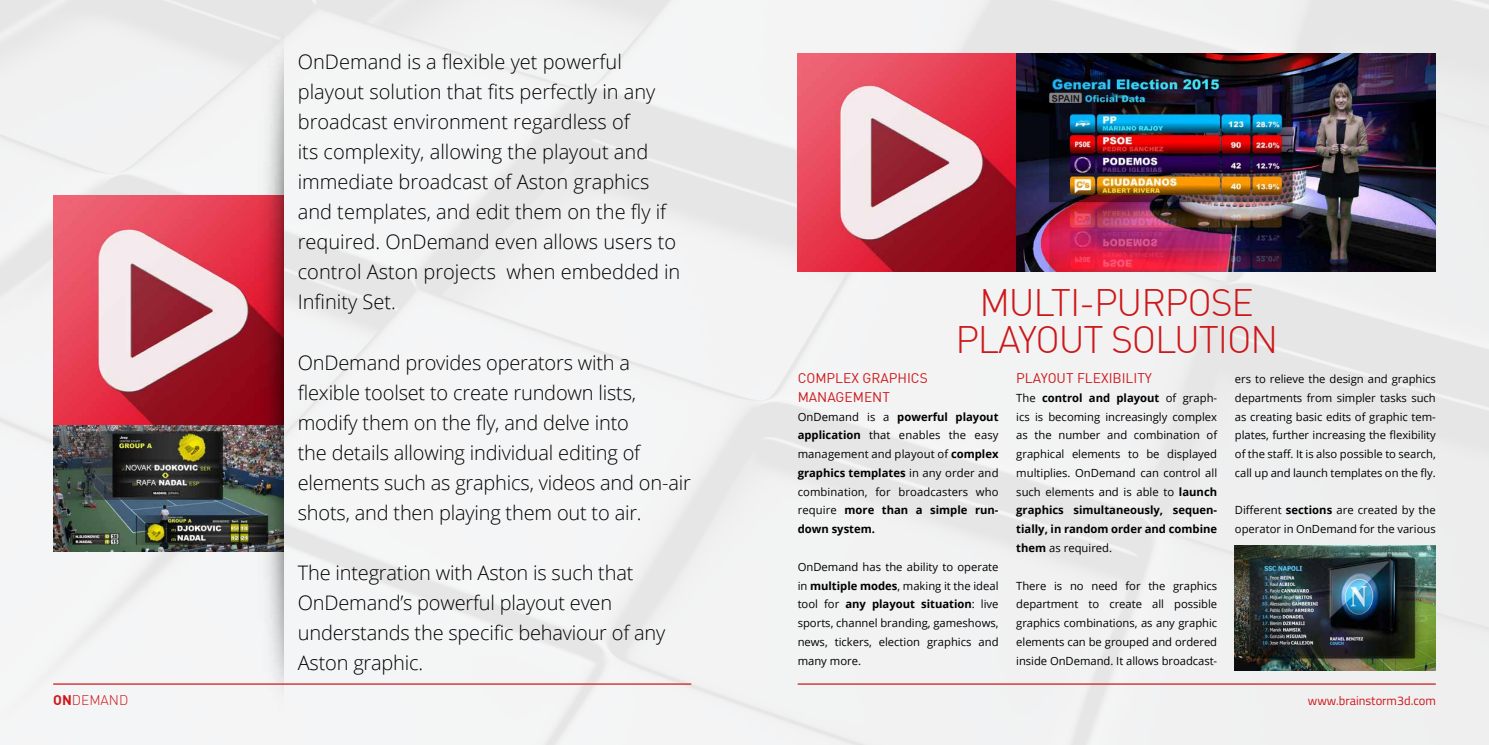
<style>
.page{position:relative;width:1489px;height:745px;background:#fff}
.page>*{position:absolute;margin:0;border:0;box-sizing:border-box;transform-origin:0 0}
.t1{font:300 37.5px/37.5px "DIN";letter-spacing:-.03em;color:#cd171a;text-align:center}
.t2{font:300 20px/30px "Open Sans";letter-spacing:-.01em;color:#000}
.t3{font:13.75px/18.8px "DIN";color:#cd171a}
.t4{font:300 13.75px "DIN";color:#cd171a}
.t5{font:12.5px "Titillium Web";color:#cd171a}
.t6{font:11.25px/18.8px "Open Sans";color:#000;text-align:justify}
.s1{font-weight:700}
</style>
<div class="page">
<img style="left:0;top:0;width:1488px;height:744px">
<img style="left:53px;top:195px;width:201px;height:356px">
<img style="left:254px;top:18px;width:29px;height:708px">
<img style="left:797px;top:53px;width:638px;height:219px">
<img style="left:1234px;top:545px;width:201px;height:124px">
<hr style="left:53px;top:683px;width:638px;height:1px;background:#cd171a">
<hr style="left:797px;top:683px;width:638px;height:1px;background:#cd171a">
<p class="t2" style="left:298px;top:46px;width:384px">OnDemand is a flexible yet powerful playout solution that fits perfectly in any broadcast environment regardless of<br>its complexity, allowing the playout and immediate broadcast of Aston graphics and templates, and edit them on the fly if required. OnDemand even allows users to control Aston projects when embedded in Infinity Set.</p>
<p class="t2" style="left:298px;top:346px;width:394px">OnDemand provides operators with a flexible toolset to create rundown lists, modify them on the fly, and delve into<br>the details allowing individual editing of elements such as graphics, videos and on-air shots, and then playing them out to air.</p>
<h2 class="t2" style="left:298px;top:556px;width:369px">The integration with Aston is such that<br>OnDemand’s powerful playout even understands the specific behaviour of any<br>Aston graphic.</h2>
<h1 class="t1" style="left:955px;top:283px;width:324px">MULTI-PURPOSE<br>PLAYOUT SOLUTION</h1>
<p class="t3" style="left:797px;top:368px;width:132px">COMPLEX GRAPHICS<br>MANAGEMENT</p>
<p class="t6" style="left:797px;top:406px;width:202px">OnDemand is a <span class="s1">powerful playout application</span> that enables the easy management and playout of <span class="s1">complex graphics templates</span> in any order and combination, for broadcasters who require <span class="s1">more than a simple run&shy;down system.</span></p>
<p class="t6" style="left:797px;top:556px;width:202px">OnDemand has the ability to operate in <span class="s1">multiple modes</span>, making it the ideal tool for <span class="s1">any playout situation</span>: live sports, channel branding, gameshows, news, tickers, election graphics and many more.</p>
<p class="t3" style="left:1016px;top:368px;width:137px">PLAYOUT FLEXIBILITY</p>
<p class="t6" style="left:1016px;top:388px;width:202px">The <span class="s1">control and playout</span> of graph&shy;ics is becoming increasingly complex as the number and combination of graphical elements to be displayed multiplies. OnDemand can control all such elements and is able to <span class="s1">launch graphics simultaneously, sequen&shy;tially, in random order and combine them</span> as required.</p>
<p class="t6" style="left:1016px;top:575px;width:202px">There is no need for the graphics department to create all possible graphics combinations, as any graphic elements can be grouped and ordered inside OnDemand. It allows broadcast-</p>
<p class="t6" style="left:1234px;top:369px;width:202px">ers to relieve the design and graphics departments from simpler tasks such as creating basic edits of graphic tem&shy;plates, further increasing the flexibility of the staff. It is also possible to search, call up and launch templates on the fly.</p>
<p class="t6" style="left:1234px;top:500px;width:202px">Different <span class="s1">sections</span> are created by the operator in OnDemand for the various</p>
<p class="t4" style="left:53px;top:691px;width:77px"><span class="s1">ON</span>DEMAND</p>
<p class="t5" style="left:1307px;top:691px;width:129px">www.brainstorm3d.com</p>
</div>
